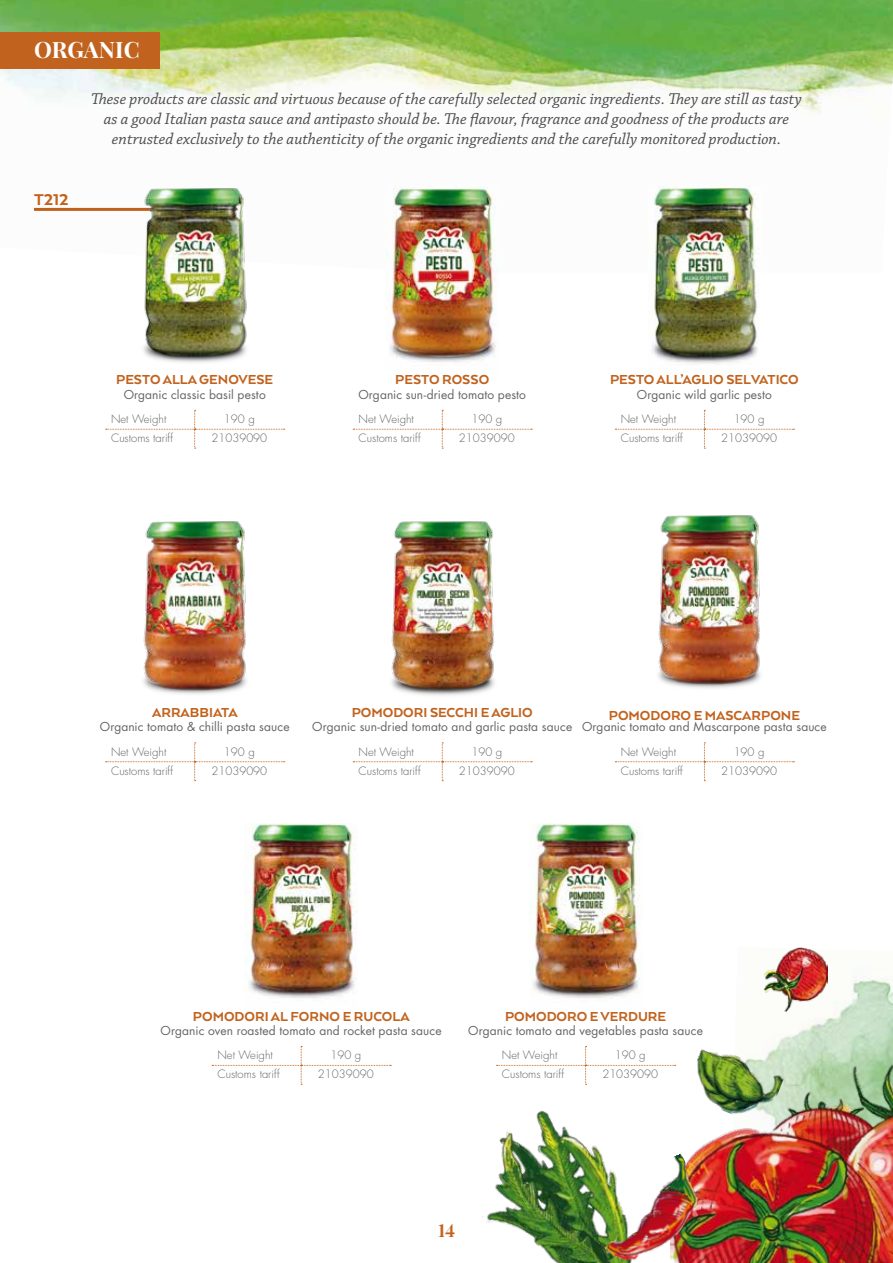
<style>
.page{position:relative;width:893px;height:1263px;background:#fff}
.page>*{position:absolute;margin:0;border:0;box-sizing:border-box;transform-origin:0 0}
.t1{font:22.5px "Neothic";color:#fff}
.t2{font:800 18px "Arquitecta";color:#c1631e}
.t3{font:18px "Neothic";color:#c1631e}
.t4{font:italic 16.5px/19.8px "Chaparral Pro";color:#4b4b4d;text-align:center}
.t5{font:800 15px "Arquitecta";color:#c1631e}
.t6{font:12px "Futura";letter-spacing:.01em;color:#646567}
.t7{font:300 11.25px "Futura";color:#646567}
</style>
<div class="page">
<img style="left:780px;top:969px;width:113px;height:91px">
<img style="left:482px;top:1064px;width:119px;height:199px">
<img style="left:697px;top:1039px;width:90px;height:21px">
<img style="left:694px;top:1060px;width:199px;height:203px">
<img style="left:763px;top:947px;width:65px;height:65px">
<img style="left:582px;top:1153px;width:137px;height:110px">
<img style="left:0;top:0;width:893px;height:236px">
<div style="left:0;top:32px;width:160px;height:36px;background:#c1631e"></div>
<hr style="left:34px;top:208px;width:129px;height:3px;background:#c1631e">
<svg style="left:106px;top:410px;width:179px;height:39px"></svg>
<svg style="left:353px;top:410px;width:179px;height:39px"></svg>
<svg style="left:615px;top:410px;width:179px;height:39px"></svg>
<svg style="left:106px;top:743px;width:179px;height:38px"></svg>
<svg style="left:212px;top:1046px;width:179px;height:39px"></svg>
<svg style="left:353px;top:743px;width:179px;height:38px"></svg>
<svg style="left:497px;top:1046px;width:179px;height:39px"></svg>
<img style="left:386px;top:187px;width:113px;height:175px">
<img style="left:138px;top:187px;width:113px;height:176px">
<img style="left:648px;top:187px;width:113px;height:177px">
<img style="left:143px;top:521px;width:104px;height:173px">
<img style="left:391px;top:521px;width:104px;height:175px">
<img style="left:529px;top:823px;width:111px;height:175px">
<img style="left:245px;top:823px;width:110px;height:175px">
<svg style="left:615px;top:743px;width:179px;height:38px"></svg>
<img style="left:658px;top:515px;width:103px;height:173px">
<h1 class="t1" style="left:34px;top:37px;width:107px">ORGANIC</h1>
<p class="t2" style="left:34px;top:189px;width:36px">T212</p>
<p class="t4" style="left:91px;top:90px;width:712px">These products are classic and virtuous because of the carefully selected organic ingredients. They are still as tasty as a good Italian pasta sauce and antipasto should be. The flavour, fragrance and goodness of the products are entrusted exclusively to the authenticity of the organic ingredients and the carefully monitored production.</p>
<p class="t5" style="left:116px;top:370px;width:158px">PESTO ALLA GENOVESE</p>
<p class="t6" style="left:124px;top:386px;width:144px">Organic classic basil pesto</p>
<p class="t7" style="left:111px;top:412px;width:57px">Net Weight</p>
<p class="t7" style="left:224px;top:412px;width:32px">190 g</p>
<p class="t7" style="left:111px;top:431px;width:64px">Customs tariff</p>
<p class="t7" style="left:211px;top:431px;width:57px">21039090</p>
<p class="t5" style="left:395px;top:370px;width:95px">PESTO ROSSO</p>
<p class="t6" style="left:358px;top:386px;width:169px">Organic sun-dried tomato pesto</p>
<p class="t7" style="left:359px;top:412px;width:57px">Net Weight</p>
<p class="t7" style="left:471px;top:412px;width:32px">190 g</p>
<p class="t7" style="left:359px;top:431px;width:64px">Customs tariff</p>
<p class="t7" style="left:459px;top:431px;width:57px">21039090</p>
<p class="t5" style="left:610px;top:370px;width:190px">PESTO ALL’AGLIO SELVATICO</p>
<p class="t6" style="left:637px;top:386px;width:136px">Organic wild garlic pesto</p>
<p class="t7" style="left:621px;top:412px;width:57px">Net Weight</p>
<p class="t7" style="left:734px;top:412px;width:32px">190 g</p>
<p class="t7" style="left:621px;top:431px;width:64px">Customs tariff</p>
<p class="t7" style="left:721px;top:431px;width:57px">21039090</p>
<p class="t5" style="left:152px;top:703px;width:87px">ARRABBIATA</p>
<p class="t6" style="left:100px;top:719px;width:191px">Organic tomato &amp; chilli pasta sauce</p>
<p class="t7" style="left:111px;top:744px;width:57px">Net Weight</p>
<p class="t7" style="left:224px;top:744px;width:32px">190 g</p>
<p class="t7" style="left:111px;top:763px;width:64px">Customs tariff</p>
<p class="t7" style="left:211px;top:763px;width:57px">21039090</p>
<p class="t5" style="left:352px;top:703px;width:183px">POMODORI SECCHI E AGLIO</p>
<p class="t6" style="left:312px;top:719px;width:262px">Organic sun-dried tomato and garlic pasta sauce</p>
<p class="t7" style="left:359px;top:744px;width:57px">Net Weight</p>
<p class="t7" style="left:471px;top:744px;width:32px">190 g</p>
<p class="t7" style="left:359px;top:763px;width:64px">Customs tariff</p>
<p class="t7" style="left:459px;top:763px;width:57px">21039090</p>
<p class="t5" style="left:609px;top:706px;width:193px">POMODORO E MASCARPONE</p>
<p class="t6" style="left:582px;top:719px;width:246px">Organic tomato and Mascarpone pasta sauce</p>
<p class="t7" style="left:621px;top:744px;width:57px">Net Weight</p>
<p class="t7" style="left:734px;top:744px;width:32px">190 g</p>
<p class="t7" style="left:621px;top:763px;width:64px">Customs tariff</p>
<p class="t7" style="left:721px;top:763px;width:57px">21039090</p>
<p class="t5" style="left:193px;top:1007px;width:218px">POMODORI AL FORNO E RUCOLA</p>
<p class="t5" style="left:505px;top:1007px;width:163px">POMODORO E VERDURE</p>
<p class="t6" style="left:161px;top:1022px;width:282px">Organic oven roasted tomato and rocket pasta sauce</p>
<p class="t6" style="left:468px;top:1022px;width:236px">Organic tomato and vegetables pasta sauce</p>
<p class="t7" style="left:217px;top:1048px;width:57px">Net Weight</p>
<p class="t7" style="left:330px;top:1048px;width:32px">190 g</p>
<p class="t7" style="left:217px;top:1067px;width:64px">Customs tariff</p>
<p class="t7" style="left:318px;top:1067px;width:57px">21039090</p>
<p class="t7" style="left:502px;top:1048px;width:57px">Net Weight</p>
<p class="t7" style="left:615px;top:1048px;width:32px">190 g</p>
<p class="t7" style="left:502px;top:1067px;width:64px">Customs tariff</p>
<p class="t7" style="left:602px;top:1067px;width:57px">21039090</p>
<p class="t3" style="left:438px;top:1220px;width:18px">14</p>
</div>
